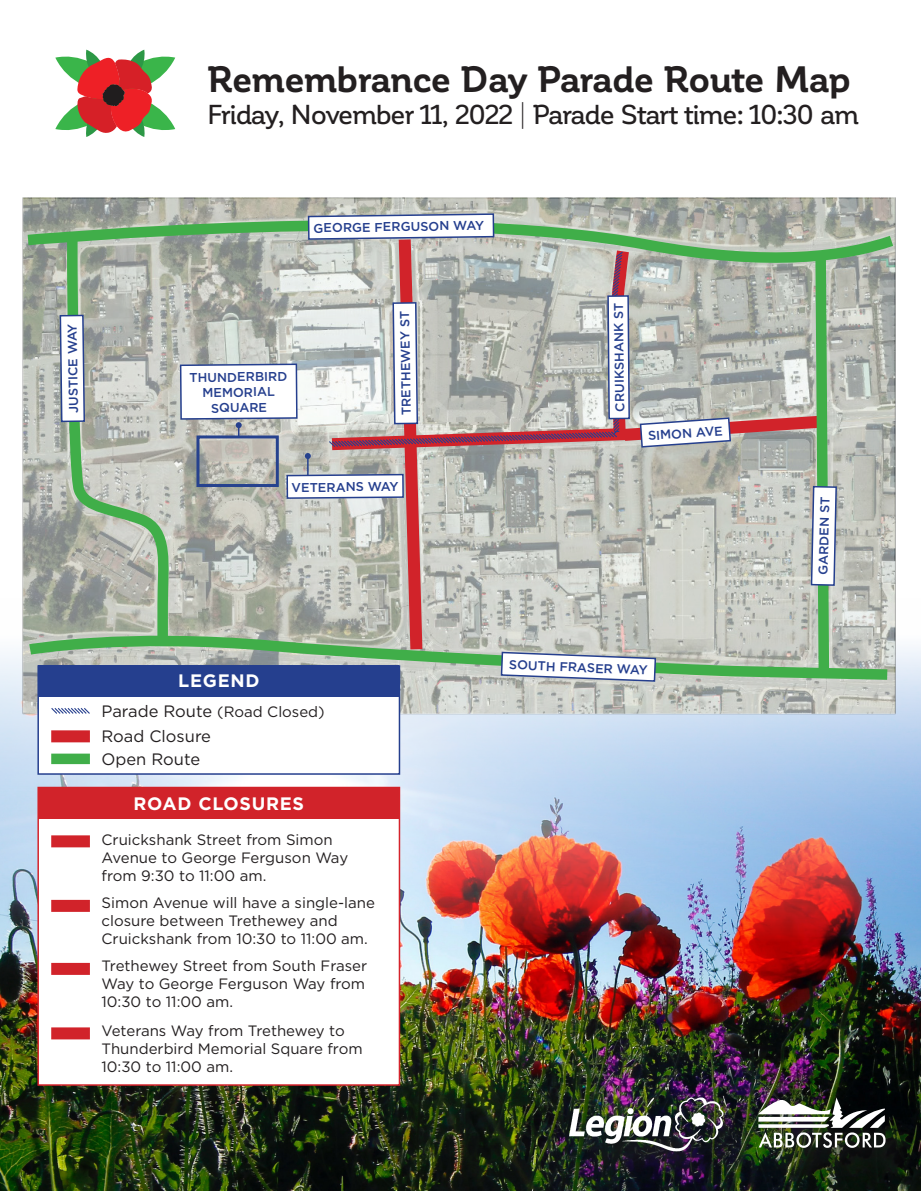
<style>
.page{position:relative;width:921px;height:1191px;background:#fff}
.page>*{position:absolute;margin:0;border:0;box-sizing:border-box;transform-origin:0 0}
.t1{font:700 36.15px "Corporative";letter-spacing:-.02em;color:#231f20}
.t2{font:500 27px "Corporative";letter-spacing:-.035em;color:#231f20}
.t3{font:700 18px "Gotham";letter-spacing:.04em;color:#fff}
.t4{font:16.5px "Gotham";color:#231f20}
.t5{font:15px/18px "Gotham";color:#231f20}
.t6{font:500 12.75px/15.3px "Gotham";color:#253f8e;text-align:center}
.s1{font-weight:300}
.s2{font-size:16.5px}
</style>
<div class="page">
<img style="left:0;top:647px;width:921px;height:544px">
<svg style="left:55px;top:50px;width:120px;height:87px"></svg>
<img style="left:10px;top:197px;width:898px;height:525px">
<svg style="left:23px;top:199px;width:870px;height:515px;background:#b8bbb5"></svg>
<svg style="left:62px;top:280px;width:117px;height:353px;background:#aebaaa"></svg>
<svg style="left:59px;top:314px;width:27px;height:109px"></svg>
<div style="left:575px;top:1103px;width:346px;height:86px;background:#231f20;opacity:.75"></div>
<img style="left:569px;top:1082px;width:154px;height:81px">
<img style="left:758px;top:1097px;width:127px;height:51px">
<div style="left:37px;top:787px;width:363px;height:299px;background:#fff;border:2px solid #d5232b"></div>
<div style="left:38px;top:787px;width:361px;height:32px;background:#d1232a"></div>
<div style="left:51px;top:900px;width:39px;height:12px;background:#d1232a"></div>
<div style="left:51px;top:963px;width:39px;height:12px;background:#d1232a"></div>
<div style="left:51px;top:1027px;width:39px;height:12px;background:#d1232a"></div>
<div style="left:51px;top:835px;width:39px;height:12px;background:#d1232a"></div>
<svg style="left:20px;top:633px;width:878px;height:52px;background:#a6bfa5"></svg>
<div style="left:37px;top:665px;width:363px;height:110px;background:#fff;border:2px solid #253f8e"></div>
<div style="left:38px;top:665px;width:361px;height:32px;background:#253f8e"></div>
<svg style="left:51px;top:708px;width:39px;height:6px"></svg>
<div style="left:51px;top:753px;width:39px;height:11px;background:#40ae49"></div>
<div style="left:51px;top:730px;width:39px;height:12px;background:#d1232a"></div>
<svg style="left:18px;top:204px;width:887px;height:76px;background:#a3b19f"></svg>
<svg style="left:179px;top:213px;width:658px;height:469px;background:#b9bcb5"></svg>
<p class="t1" style="left:207px;top:59px;width:645px">Remembrance Day Parade Route Map</p>
<p class="t2" style="left:207px;top:100px;width:653px">Friday, November 11, 2022 <span class="s1">|</span> Parade Start time: 10:30 am</p>
<p class="t6" style="left:66px;top:413px;width:91px;rotate:-91deg">JUSTICE WAY</p>
<p class="t6" style="left:313px;top:220px;width:172px;rotate:-1deg">GEORGE FERGUSON WAY</p>
<p class="t6" style="left:189px;top:370px;width:99px;rotate:-1deg">THUNDERBIRD<br>MEMORIAL<br>SQUARE</p>
<p class="t6" style="left:398px;top:415px;width:106px;rotate:-91deg">TRETHEWEY ST</p>
<p class="t6" style="left:291px;top:480px;width:109px;rotate:-1deg">VETERANS WAY</p>
<p class="t6" style="left:612px;top:412px;width:110px;rotate:-91deg">CRUIKSHANK ST</p>
<p class="t6" style="left:647px;top:428px;width:76px;rotate:-4deg">SIMON AVE</p>
<p class="t3" style="left:178px;top:669px;width:83px">LEGEND</p>
<p class="t5" style="left:102px;top:703px;width:225px"><span class="s2">Parade Route</span> (Road Closed)</p>
<p class="t4" style="left:102px;top:749px;width:100px">Open Route</p>
<p class="t4" style="left:102px;top:726px;width:111px">Road Closure</p>
<p class="t3" style="left:134px;top:791px;width:172px">ROAD CLOSURES</p>
<p class="t5" style="left:102px;top:830px;width:248px">Cruickshank Street from Simon<br>Avenue to George Ferguson Way from 9:30 to 11:00 am.</p>
<p class="t5" style="left:102px;top:893px;width:275px">Simon Avenue will have a single-lane closure between Trethewey and<br>Cruickshank from 10:30 to 11:00 am.</p>
<p class="t5" style="left:102px;top:956px;width:267px">Trethewey Street from South Fraser<br>Way to George Ferguson Way from<br>10:30 to 11:00 am.</p>
<p class="t5" style="left:102px;top:1021px;width:263px">Veterans Way from Trethewey to<br>Thunderbird Memorial Square from<br>10:30 to 11:00 am.</p>
<p class="t6" style="left:509px;top:657px;width:140px;rotate:2deg">SOUTH FRASER WAY</p>
<p class="t6" style="left:815px;top:574px;width:79px;rotate:-89deg">GARDEN ST</p>
</div>
